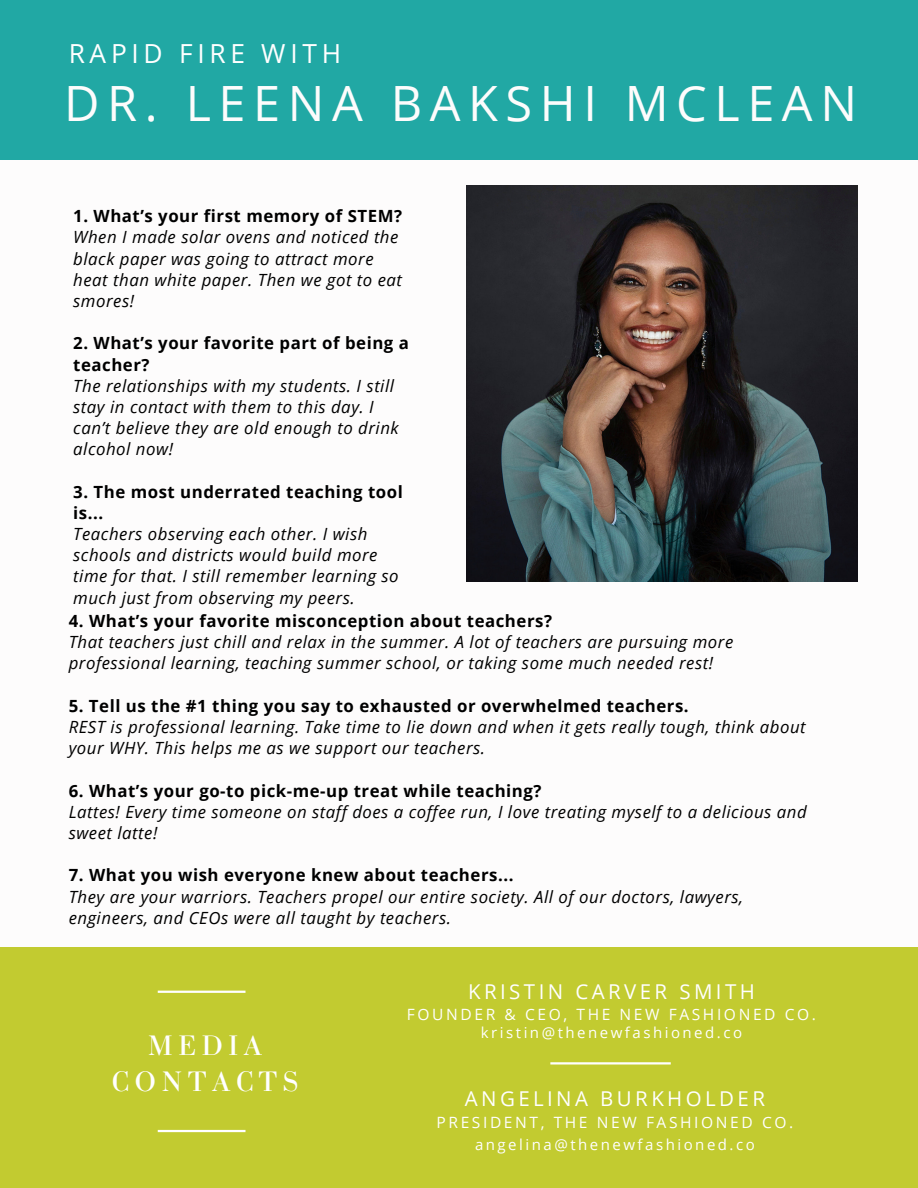
<style>
.page{position:relative;width:918px;height:1188px;background:#fff}
.page>*{position:absolute;margin:0;border:0;box-sizing:border-box;transform-origin:0 0}
.t1{font:48.6px "Open Sans";letter-spacing:.155em;color:#fdfcfc}
.t2{font:29.7px "Bodoni";letter-spacing:.18em;color:#fff}
.t3{font:26.25px "Open Sans";letter-spacing:.18em;color:#fff}
.t4{font:20.4px "Open Sans";letter-spacing:.17em;color:#fff}
.t5{font:italic 16.8px/21.1px "Open Sans";letter-spacing:.03em;color:#000}
.t6{font:700 16.8px/21.1px "Open Sans";letter-spacing:.03em;color:#000}
.t7{font:15.6px "Open Sans";letter-spacing:.165em;color:#fff}
.t8{font:15px "Open Sans";letter-spacing:.17em;color:#fff}
</style>
<div class="page">
<div style="left:0;top:0;width:918px;height:160px;background:#21a8a4"></div>
<div style="left:0;top:947px;width:918px;height:241px;background:#c2cb30"></div>
<hr style="left:550px;top:1062px;width:121px;height:3px;background:#fff">
<hr style="left:158px;top:991px;width:88px;height:2px;background:#fff">
<hr style="left:158px;top:1130px;width:88px;height:2px;background:#fff">
<img style="left:466px;top:185px;width:392px;height:396px">
<p class="t3" style="left:69px;top:35px;width:274px">RAPID FIRE WITH</p>
<p class="t1" style="left:64px;top:70px;width:794px">DR. LEENA BAKSHI MCLEAN</p>
<p class="t6" style="left:73px;top:205px;width:330px">1. What’s your first memory of STEM?</p>
<p class="t5" style="left:73px;top:226px;width:330px">When I made solar ovens and noticed the black paper was going to attract more heat than white paper. Then we got to eat smores!</p>
<p class="t6" style="left:73px;top:332px;width:337px">2. What’s your favorite part of being a teacher?</p>
<p class="t5" style="left:73px;top:375px;width:327px">The relationships with my students. I still stay in contact with them to this day. I can’t believe they are old enough to drink alcohol now!</p>
<p class="t6" style="left:73px;top:481px;width:331px">3. The most underrated teaching tool is...</p>
<p class="t5" style="left:73px;top:523px;width:327px">Teachers observing each other. I wish schools and districts would build more time for that. I still remember learning so much just from observing my peers.</p>
<p class="t6" style="left:69px;top:610px;width:485px">4. What’s your favorite misconception about teachers?</p>
<p class="t5" style="left:69px;top:631px;width:666px">That teachers just chill and relax in the summer. A lot of teachers are pursuing more professional learning, teaching summer school, or taking some much needed rest!</p>
<p class="t6" style="left:69px;top:695px;width:622px">5. Tell us the #1 thing you say to exhausted or overwhelmed teachers.</p>
<p class="t5" style="left:69px;top:716px;width:739px">REST is professional learning. Take time to lie down and when it gets really tough, think about your WHY. This helps me as we support our teachers.</p>
<p class="t6" style="left:69px;top:779px;width:474px">6. What’s your go-to pick-me-up treat while teaching?</p>
<p class="t5" style="left:69px;top:801px;width:740px">Lattes! Every time someone on staff does a coffee run, I love treating myself to a delicious and sweet latte!</p>
<p class="t6" style="left:69px;top:864px;width:446px">7. What you wish everyone knew about teachers...</p>
<p class="t5" style="left:69px;top:885px;width:676px">They are your warriors. Teachers propel our entire society. All of our doctors, lawyers, engineers, and CEOs were all taught by teachers.</p>
<p class="t2" style="left:148px;top:1027px;width:116px">MEDIA</p>
<p class="t2" style="left:112px;top:1063px;width:188px">CONTACTS</p>
<p class="t4" style="left:468px;top:977px;width:288px">KRISTIN CARVER SMITH</p>
<p class="t7" style="left:407px;top:1003px;width:411px">FOUNDER &amp; CEO, THE NEW FASHIONED CO.</p>
<p class="t8" style="left:481px;top:1022px;width:263px">kristin@thenewfashioned.co</p>
<p class="t4" style="left:465px;top:1084px;width:302px">ANGELINA BURKHOLDER</p>
<p class="t7" style="left:437px;top:1111px;width:358px">PRESIDENT, THE NEW FASHIONED CO.</p>
<p class="t8" style="left:475px;top:1134px;width:281px">angelina@thenewfashioned.co</p>
</div>
